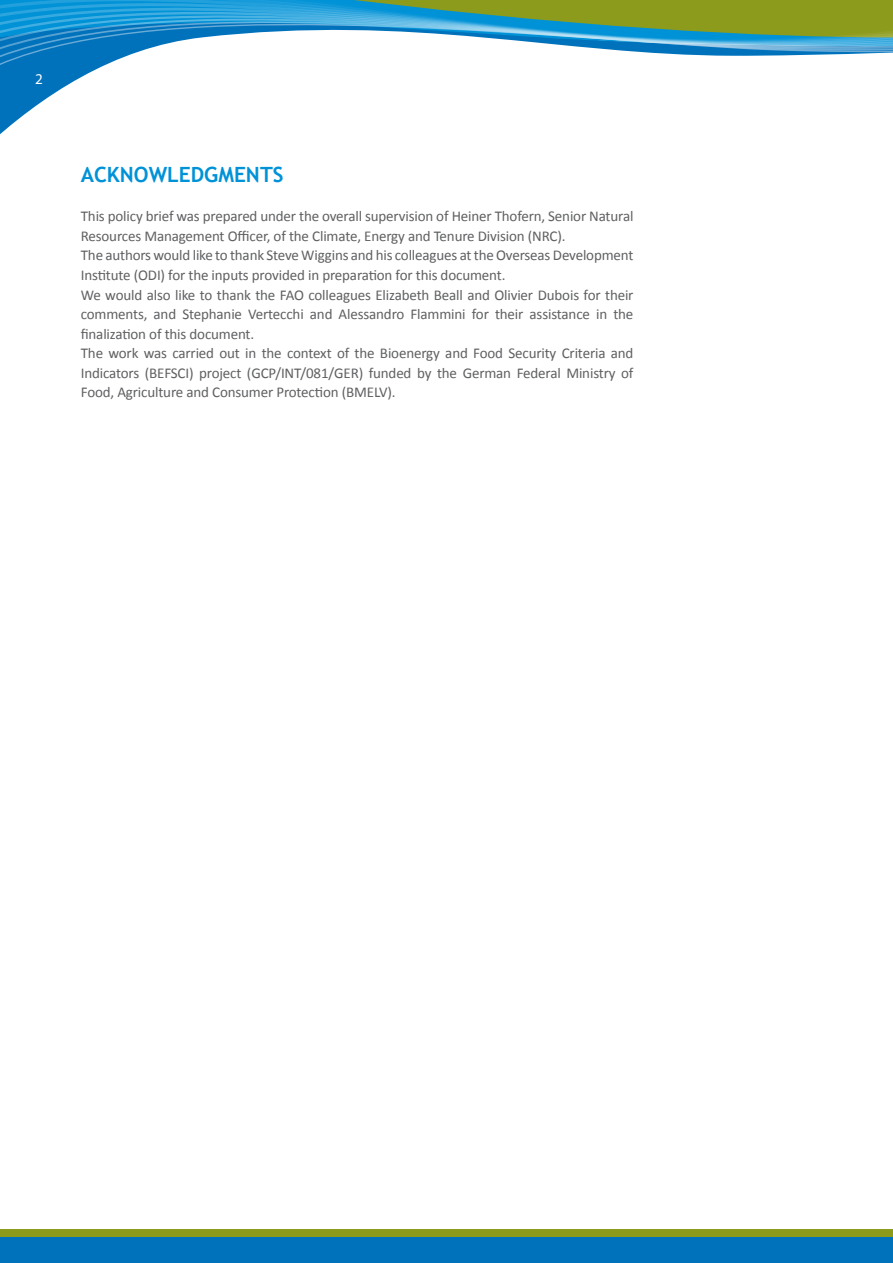
<style>
.page{position:relative;width:893px;height:1263px;background:#fff}
.page>*{position:absolute;margin:0;border:0;box-sizing:border-box;transform-origin:0 0}
.t1{font:700 21px "Trebuchet MS";color:#0092d7}
.t2{font:15px/19.5px "Calibri";letter-spacing:-.01em;color:#5f6062}
.t3{font:15px "Myriad Pro";color:#fff}
</style>
<div class="page">
<div style="left:0;top:1233px;width:893px;height:30px;background:#0072bc"></div>
<div style="left:0;top:1230px;width:893px;height:7px;background:#8c9b1b"></div>
<svg style="left:0;top:73px;width:89px;height:62px"></svg>
<svg style="left:0;top:0;width:893px;height:73px"></svg>
<p class="t3" style="left:35px;top:69px;width:9px">2</p>
<h1 class="t1" style="left:81px;top:162px;width:204px">ACKNOWLEDGMENTS</h1>
<p class="t2" style="left:81px;top:206px;width:554px">This policy brief was prepared under the overall supervision of Heiner Thofern, Senior Natural Resources Management Officer, of the Climate, Energy and Tenure Division (NRC).<br>The authors would like to thank Steve Wiggins and his colleagues at the Overseas Development Institute (ODI) for the inputs provided in preparation for this document.<br>We would also like to thank the FAO colleagues Elizabeth Beall and Olivier Dubois for their comments, and Stephanie Vertecchi and Alessandro Flammini for their assistance in the finalization of this document.<br>The work was carried out in the context of the Bioenergy and Food Security Criteria and Indicators (BEFSCI) project (GCP/INT/081/GER) funded by the German Federal Ministry of Food, Agriculture and Consumer Protection (BMELV).</p>
</div>
